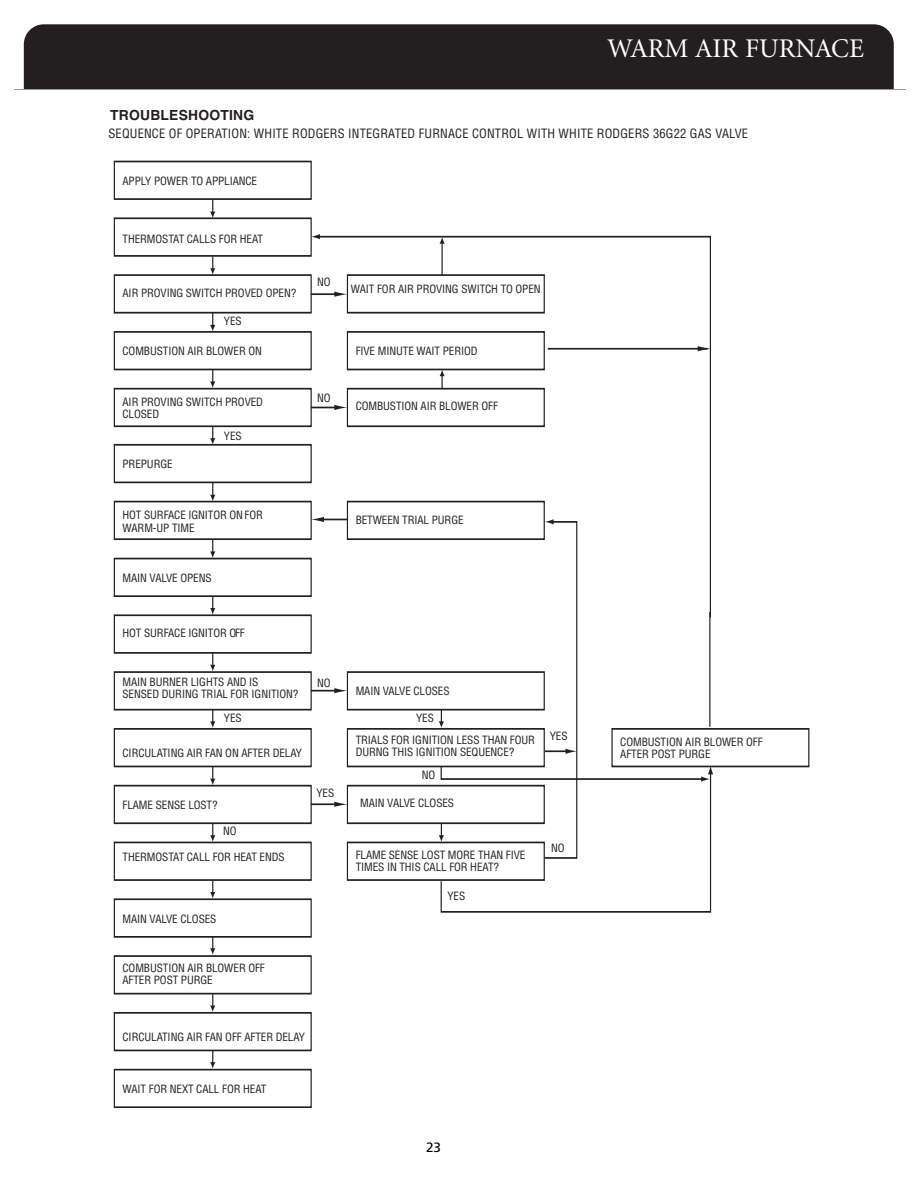
<style>
.page{position:relative;width:918px;height:1188px;background:#fff}
.page>*{position:absolute;margin:0;border:0;box-sizing:border-box;transform-origin:0 0}
.t1{font:27px "Minion";color:#fff}
.t2{font:700 13.95px "Helvetica";letter-spacing:.015em;color:#231f20}
.t3{font:13.5px "Frutiger";color:#000}
.t4{font:condensed 12.6px "Helvetica";letter-spacing:.015em;color:#231f20}
.t5{font:condensed 11.1px/12.6px "Helvetica";letter-spacing:-.01em;color:#231f20}
</style>
<div class="page">
<div style="left:24px;top:24px;width:870px;height:65px;background:#231f20"></div>
<hr style="left:15px;top:89px;width:891px;height:1px;background:#231f20">
<div style="left:114px;top:161px;width:198px;height:39px;border:1px solid #231f20"></div>
<div style="left:114px;top:218px;width:198px;height:39px;border:1px solid #231f20"></div>
<div style="left:114px;top:274px;width:198px;height:39px;border:1px solid #231f20"></div>
<div style="left:114px;top:331px;width:198px;height:39px;border:1px solid #231f20"></div>
<div style="left:114px;top:388px;width:198px;height:39px;border:1px solid #231f20"></div>
<div style="left:114px;top:444px;width:198px;height:39px;border:1px solid #231f20"></div>
<div style="left:114px;top:501px;width:198px;height:39px;border:1px solid #231f20"></div>
<div style="left:114px;top:558px;width:198px;height:39px;border:1px solid #231f20"></div>
<div style="left:114px;top:615px;width:198px;height:39px;border:1px solid #231f20"></div>
<div style="left:114px;top:671px;width:198px;height:39px;border:1px solid #231f20"></div>
<div style="left:114px;top:728px;width:198px;height:39px;border:1px solid #231f20"></div>
<div style="left:611px;top:728px;width:199px;height:39px;border:1px solid #231f20"></div>
<div style="left:114px;top:785px;width:198px;height:39px;border:1px solid #231f20"></div>
<div style="left:114px;top:842px;width:198px;height:39px;border:1px solid #231f20"></div>
<div style="left:347px;top:671px;width:198px;height:39px;border:1px solid #231f20"></div>
<div style="left:347px;top:728px;width:198px;height:39px;border:1px solid #231f20"></div>
<div style="left:347px;top:785px;width:198px;height:39px;border:1px solid #231f20"></div>
<div style="left:347px;top:842px;width:198px;height:39px;border:1px solid #231f20"></div>
<div style="left:114px;top:899px;width:198px;height:39px;border:1px solid #231f20"></div>
<div style="left:114px;top:955px;width:198px;height:39px;border:1px solid #231f20"></div>
<div style="left:114px;top:1012px;width:198px;height:39px;border:1px solid #231f20"></div>
<div style="left:114px;top:1069px;width:198px;height:39px;border:1px solid #231f20"></div>
<svg style="left:210px;top:200px;width:5px;height:18px"></svg>
<svg style="left:210px;top:256px;width:5px;height:19px"></svg>
<svg style="left:210px;top:313px;width:5px;height:19px"></svg>
<hr style="left:311px;top:293px;width:26px;height:2px;background:#231f20">
<svg style="left:311px;top:405px;width:6px;height:5px"></svg>
<svg style="left:311px;top:517px;width:6px;height:5px"></svg>
<svg style="left:311px;top:688px;width:36px;height:5px"></svg>
<svg style="left:311px;top:802px;width:36px;height:5px"></svg>
<svg style="left:210px;top:370px;width:5px;height:18px"></svg>
<svg style="left:317px;top:235px;width:394px;height:305px"></svg>
<svg style="left:311px;top:234px;width:9px;height:5px"></svg>
<hr style="left:441px;top:242px;width:2px;height:34px;background:#231f20">
<svg style="left:440px;top:237px;width:5px;height:7px"></svg>
<svg style="left:210px;top:426px;width:5px;height:19px"></svg>
<svg style="left:210px;top:483px;width:5px;height:18px"></svg>
<svg style="left:210px;top:539px;width:5px;height:19px"></svg>
<svg style="left:210px;top:596px;width:5px;height:19px"></svg>
<svg style="left:210px;top:653px;width:5px;height:18px"></svg>
<svg style="left:210px;top:709px;width:5px;height:19px"></svg>
<svg style="left:210px;top:767px;width:5px;height:18px"></svg>
<svg style="left:210px;top:823px;width:5px;height:19px"></svg>
<svg style="left:210px;top:880px;width:5px;height:19px"></svg>
<svg style="left:210px;top:936px;width:5px;height:19px"></svg>
<svg style="left:210px;top:994px;width:5px;height:18px"></svg>
<svg style="left:210px;top:1050px;width:5px;height:19px"></svg>
<svg style="left:439px;top:519px;width:274px;height:394px"></svg>
<hr style="left:548px;top:348px;width:160px;height:1px;background:#231f20">
<svg style="left:698px;top:346px;width:13px;height:5px"></svg>
<h1 class="t1" style="left:608px;top:38px;width:258px">WARM AIR FURNACE</h1>
<p class="t2" style="left:110px;top:110px;width:146px">TROUBLESHOOTING</p>
<p class="t4" style="left:108px;top:126px;width:641px">SEQUENCE OF OPERATION: WHITE RODGERS INTEGRATED FURNACE CONTROL WITH WHITE RODGERS 36G22 GAS VALVE</p>
<p class="t5" style="left:123px;top:175px;width:136px">APPLY POWER TO APPLIANCE</p>
<p class="t5" style="left:123px;top:233px;width:142px">THERMOSTAT CALLS FOR HEAT</p>
<p class="t5" style="left:123px;top:287px;width:175px">AIR PROVING SWITCH PROVED OPEN?</p>
<p class="t5" style="left:224px;top:315px;width:19px">YES</p>
<p class="t5" style="left:123px;top:345px;width:141px">COMBUSTION AIR BLOWER ON</p>
<p class="t5" style="left:123px;top:396px;width:142px">AIR PROVING SWITCH PROVED<br>CLOSED</p>
<p class="t5" style="left:123px;top:458px;width:52px">PREPURGE</p>
<p class="t5" style="left:224px;top:430px;width:19px">YES</p>
<p class="t5" style="left:123px;top:509px;width:142px">HOT SURFACE IGNITOR ONFOR<br>WARM-UP TIME</p>
<p class="t5" style="left:123px;top:571px;width:91px">MAIN VALVE OPENS</p>
<p class="t5" style="left:317px;top:276px;width:15px">NO</p>
<p class="t5" style="left:351px;top:283px;width:191px">WAIT FOR AIR PROVING SWITCH TO OPEN</p>
<p class="t5" style="left:317px;top:392px;width:15px">NO</p>
<p class="t5" style="left:356px;top:345px;width:123px">FIVE MINUTE WAIT PERIOD</p>
<p class="t5" style="left:356px;top:400px;width:144px">COMBUSTION AIR BLOWER OFF</p>
<p class="t5" style="left:356px;top:514px;width:109px">BETWEEN TRIAL PURGE</p>
<p class="t5" style="left:123px;top:627px;width:124px">HOT SURFACE IGNITOR OFF</p>
<p class="t5" style="left:123px;top:676px;width:178px">MAIN BURNER LIGHTS AND IS<br>SENSED DURING TRIAL FOR IGNITION?</p>
<p class="t5" style="left:317px;top:676px;width:15px">NO</p>
<p class="t5" style="left:356px;top:685px;width:95px">MAIN VALVE CLOSES</p>
<p class="t5" style="left:356px;top:734px;width:181px">TRIALS FOR IGNITION LESS THAN FOUR<br>DURNG THIS IGNITION SEQUENCE?</p>
<p class="t5" style="left:224px;top:712px;width:19px">YES</p>
<p class="t5" style="left:416px;top:712px;width:19px">YES</p>
<p class="t5" style="left:123px;top:747px;width:181px">CIRCULATING AIR FAN ON AFTER DELAY</p>
<p class="t5" style="left:422px;top:769px;width:15px">NO</p>
<p class="t5" style="left:317px;top:787px;width:19px">YES</p>
<p class="t5" style="left:123px;top:799px;width:97px">FLAME SENSE LOST?</p>
<p class="t5" style="left:360px;top:797px;width:95px">MAIN VALVE CLOSES</p>
<p class="t5" style="left:223px;top:825px;width:15px">NO</p>
<p class="t5" style="left:123px;top:851px;width:164px">THERMOSTAT CALL FOR HEAT ENDS</p>
<p class="t5" style="left:123px;top:913px;width:95px">MAIN VALVE CLOSES</p>
<p class="t5" style="left:123px;top:962px;width:144px">COMBUSTION AIR BLOWER OFF<br>AFTER POST PURGE</p>
<p class="t5" style="left:356px;top:848px;width:171px">FLAME SENSE LOST MORE THAN FIVE<br>TIMES IN THIS CALL FOR HEAT?</p>
<p class="t5" style="left:447px;top:889px;width:19px">YES</p>
<p class="t5" style="left:550px;top:730px;width:19px">YES</p>
<p class="t5" style="left:551px;top:842px;width:15px">NO</p>
<p class="t5" style="left:123px;top:1031px;width:184px">CIRCULATING AIR FAN OFF AFTER DELAY</p>
<p class="t5" style="left:123px;top:1083px;width:145px">WAIT FOR NEXT CALL FOR HEAT</p>
<p class="t3" style="left:426px;top:1142px;width:17px">23</p>
<p class="t5" style="left:620px;top:736px;width:144px">COMBUSTION AIR BLOWER OFF<br>AFTER POST PURGE</p>
</div>
